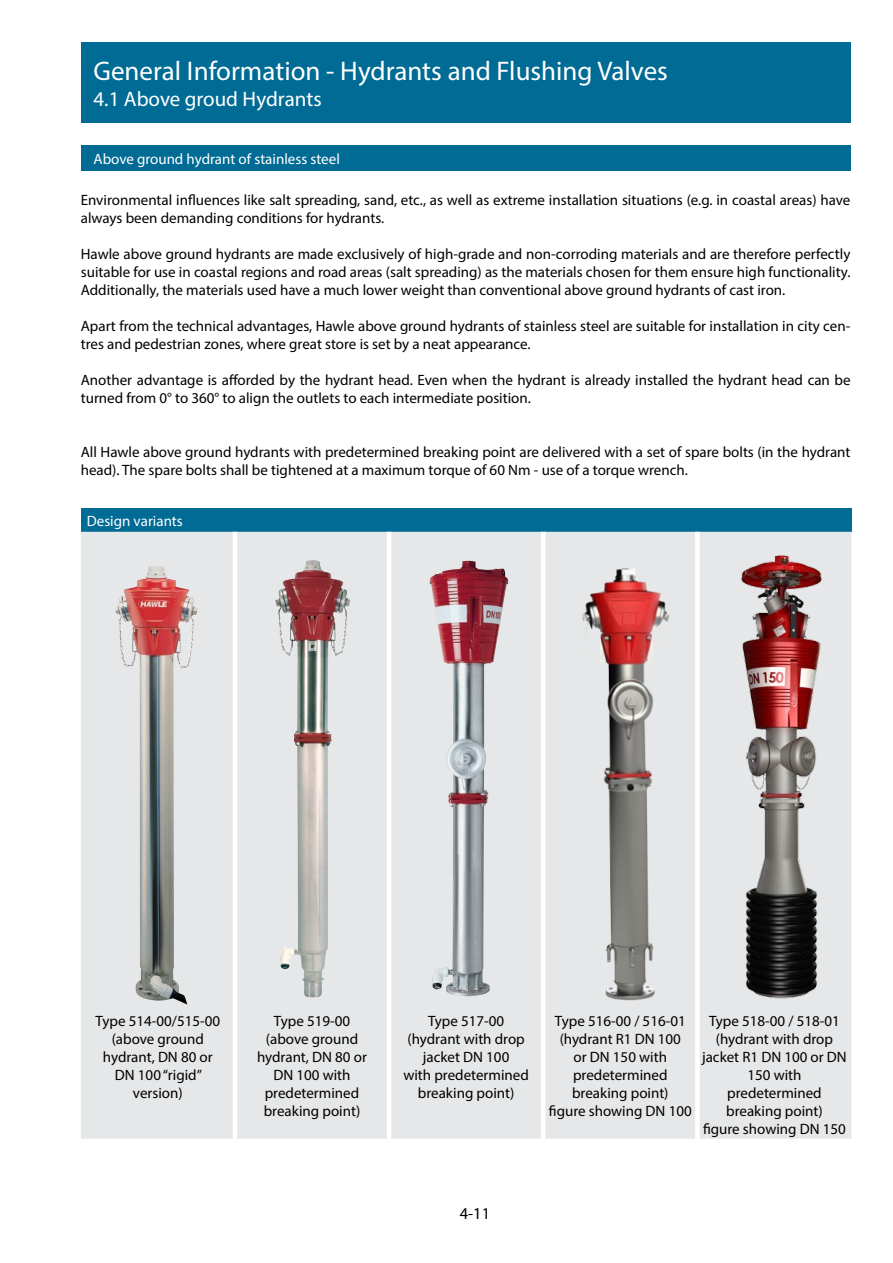
<style>
.page{position:relative;width:893px;height:1263px;background:#fff}
.page>*{position:absolute;margin:0;border:0;box-sizing:border-box;transform-origin:0 0}
.t1{font:27px "Myriad Pro";color:#fff}
.t2{font:21px "Myriad Pro";letter-spacing:-.005em;color:#fff}
.t3{font:16.5px "Myriad Pro";color:#000}
.t4{font:15px/18px "Myriad Pro";color:#000;text-align:center}
.t5{font:15px "Myriad Pro";color:#fff}
</style>
<div class="page">
<div style="left:81px;top:508px;width:770px;height:24px;background:#006b94"></div>
<div style="left:81px;top:532px;width:770px;height:607px;background:#e6e7e8"></div>
<hr style="left:233px;top:532px;width:4px;height:479px;background:#fff">
<hr style="left:387px;top:532px;width:4px;height:479px;background:#fff">
<hr style="left:541px;top:532px;width:4px;height:479px;background:#fff">
<div style="left:695px;top:532px;width:5px;height:479px;background:#fff"></div>
<hr style="left:233px;top:1011px;width:4px;height:128px;background:#fff">
<hr style="left:387px;top:1011px;width:4px;height:128px;background:#fff">
<hr style="left:541px;top:1011px;width:4px;height:128px;background:#fff">
<div style="left:695px;top:1011px;width:5px;height:128px;background:#fff"></div>
<div style="left:81px;top:43px;width:769px;height:80px;background:#006b94"></div>
<img style="left:429px;top:561px;width:61px;height:435px">
<img style="left:275px;top:560px;width:60px;height:437px">
<img style="left:115px;top:566px;width:83px;height:439px">
<img style="left:739px;top:549px;width:85px;height:451px">
<img style="left:576px;top:563px;width:100px;height:447px">
<div style="left:81px;top:146px;width:769px;height:25px;background:#006b94"></div>
<h1 class="t1" style="left:94px;top:55px;width:576px">General Information - Hydrants and Flushing Valves</h1>
<h2 class="t2" style="left:94px;top:86px;width:230px">4.1 Above groud Hydrants</h2>
<p class="t5" style="left:94px;top:150px;width:248px">Above ground hydrant of stainless steel</p>
<p class="t4" style="left:81px;top:190px;width:771px;text-align:left">Environmental influences like salt spreading, sand, etc., as well as extreme installation situations (e.g. in coastal areas) have always been demanding conditions for hydrants.</p>
<p class="t4" style="left:81px;top:244px;width:771px;text-align:justify">Hawle above ground hydrants are made exclusively of high-grade and non-corroding materials and are therefore perfectly suitable for use in coastal regions and road areas (salt spreading) as the materials chosen for them ensure high functionality.<br>Additionally, the materials used have a much lower weight than conventional above ground hydrants of cast iron.</p>
<p class="t4" style="left:81px;top:316px;width:771px;text-align:left">Apart from the technical advantages, Hawle above ground hydrants of stainless steel are suitable for installation in city cen&shy;tres and pedestrian zones, where great store is set by a neat appearance.</p>
<p class="t4" style="left:81px;top:370px;width:771px;text-align:left">Another advantage is afforded by the hydrant head. Even when the hydrant is already installed the hydrant head can be turned from 0° to 360° to align the outlets to each intermediate position.</p>
<p class="t4" style="left:81px;top:442px;width:771px;text-align:left">All Hawle above ground hydrants with predetermined breaking point are delivered with a set of spare bolts (in the hydrant head). The spare bolts shall be tightened at a maximum torque of 60 Nm - use of a torque wrench.</p>
<p class="t5" style="left:87px;top:511px;width:98px">Design variants</p>
<p class="t4" style="left:96px;top:1012px;width:126px">Type 514-00/515-00 (above ground hydrant, DN 80 or<br>DN 100 “rigid” version)</p>
<p class="t4" style="left:257px;top:1012px;width:111px">Type 519-00 (above ground hydrant, DN 80 or<br>DN 100 with predetermined breaking point)</p>
<p class="t4" style="left:403px;top:1012px;width:127px">Type 517-00 (hydrant with drop jacket DN 100<br>with predetermined breaking point)</p>
<p class="t4" style="left:549px;top:1012px;width:144px">Type 516-00 / 516-01 (hydrant R1 DN 100<br>or DN 150 with predetermined breaking point)<br>figure showing DN 100</p>
<p class="t4" style="left:702px;top:1012px;width:146px">Type 518-00 / 518-01 (hydrant with drop jacket R1 DN 100 or DN<br>150 with predetermined breaking point)<br>figure showing DN 150</p>
<p class="t3" style="left:460px;top:1203px;width:32px">4-11</p>
</div>
